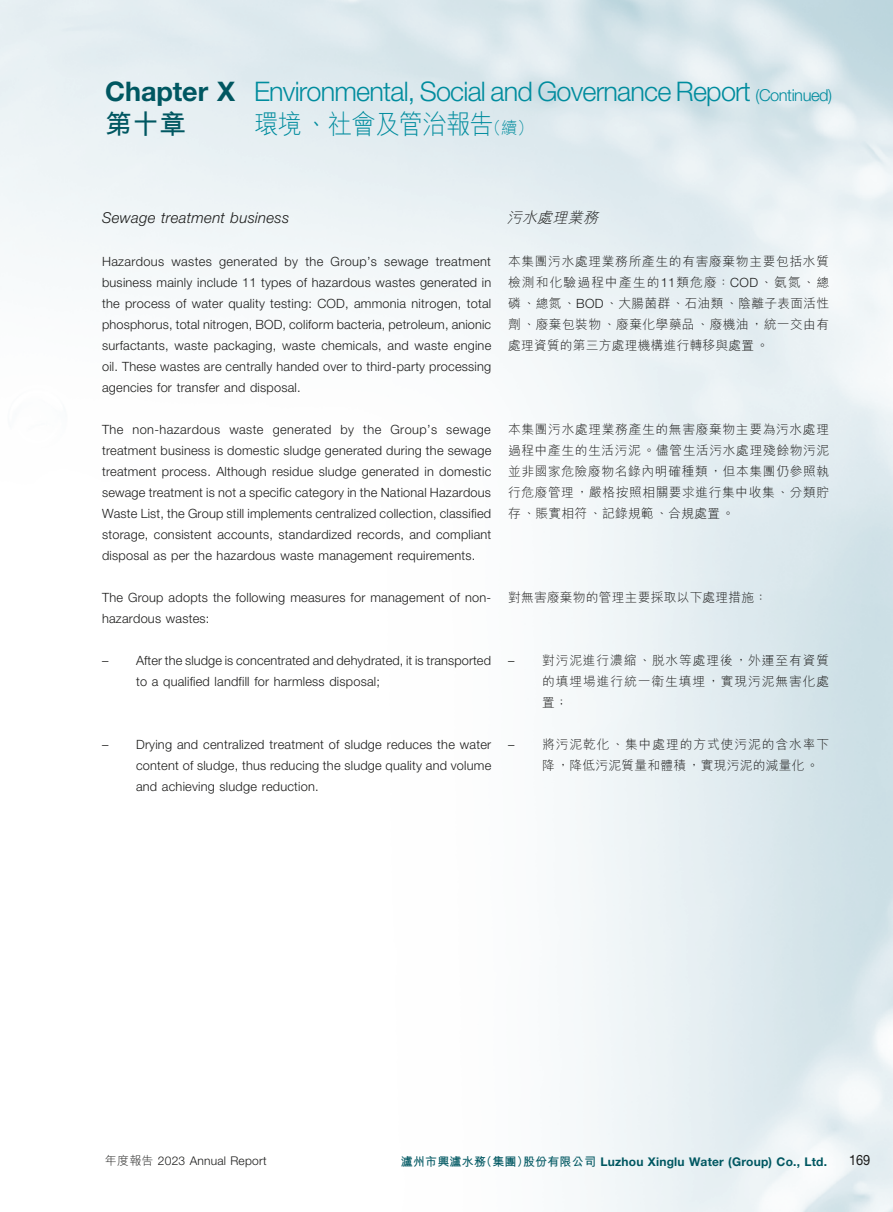
<style>
.page{position:relative;width:893px;height:1212px;background:#fff}
.page>*{position:absolute;margin:0;border:0;box-sizing:border-box;transform-origin:0 0}
.t1{font:300 27px "Helvetica Neue LT Std";letter-spacing:-.03em;color:#008c9e}
.t2{font:300 27px "M Hei HK";letter-spacing:-.03em;color:#008c9e;scale:.9 1}
.t3{font:700 27px "Helvetica Neue LT Std";letter-spacing:-.005em;color:#005761}
.t4{font:700 27px "M Hei HK";color:#005761}
.t5{font:italic 300 15px "Helvetica Neue LT Std";letter-spacing:.015em;color:#1c1c1b}
.t6{font:italic 300 15px "M Hei HK";color:#1c1c1b}
.t7{font:14.25px "Helvetica Neue LT Std";color:#1c1c1b;scale:.9 1}
.t8{font:300 12.75px/21px "Helvetica Neue LT Std";letter-spacing:.015em;color:#1c1c1b;text-align:justify}
.t9{font:300 12.75px/21px "M Hei HK";letter-spacing:.045em;color:#1c1c1b;text-align:justify}
.t10{font:300 12.75px/21px "M Hei HK";letter-spacing:.07em;color:#1c1c1b}
.t11{font:300 12.75px "M Hei HK";letter-spacing:.015em;color:#1c1c1b}
.t12{font:700 12px "Helvetica Neue LT Std";letter-spacing:.015em;color:#005761}
.t13{font:300 12px "Helvetica Neue LT Std";letter-spacing:.015em;color:#1c1c1b}
.s1{font-size:16.5px}
.s2{font-family:"Helvetica Neue LT Std"}
.s3{font-family:"M Hei HK"}
</style>
<div class="page">
<h1 class="t3" style="left:105px;top:74px;width:131px">Chapter X</h1>
<h1 class="t4" style="left:105px;top:104px;width:82px">第十章</h1>
<h1 class="t1" style="left:254px;top:75px;width:580px">Environmental, Social and Governance Report <span class="s1">(Continued)</span></h1>
<h1 class="t2" style="left:254px;top:105px;width:312px">環境、社會及管治報告<span class="s1">（續）</span></h1>
<p class="t5" style="left:102px;top:209px;width:189px">Sewage treatment business</p>
<p class="t8" style="left:102px;top:250px;width:391px">Hazardous wastes generated by the Group’s sewage treatment business mainly include 11 types of hazardous wastes generated in the process of water quality testing: COD, ammonia nitrogen, total phosphorus, total nitrogen, BOD, coliform bacteria, petroleum, anionic surfactants, waste packaging, waste chemicals, and waste engine oil. These wastes are centrally handed over to third-party processing agencies for transfer and disposal.</p>
<p class="t8" style="left:102px;top:418px;width:391px">The non-hazardous waste generated by the Group’s sewage treatment business is domestic sludge generated during the sewage treatment process. Although residue sludge generated in domestic sewage treatment is not a specific category in the National Hazardous Waste List, the Group still implements centralized collection, classified storage, consistent accounts, standardized records, and compliant disposal as per the hazardous waste management requirements.</p>
<p class="t8" style="left:102px;top:586px;width:391px">The Group adopts the following measures for management of non&shy;hazardous wastes:</p>
<p class="t8" style="left:136px;top:649px;width:356px;text-indent:-34px">– After the sludge is concentrated and dehydrated, it is transported to a qualified landfill for harmless disposal;</p>
<p class="t8" style="left:136px;top:733px;width:357px;text-indent:-34px">– Drying and centralized treatment of sludge reduces the water content of sludge, thus reducing the sludge quality and volume and achieving sludge reduction.</p>
<p class="t6" style="left:507px;top:207px;width:97px">污水處理業務</p>
<p class="t9" style="left:508px;top:250px;width:323px">本集團污水處理業務所產生的有害廢棄物主要包括水質檢測和化驗過程中產生的<span class="s2">11</span>類危廢：<span class="s2">COD</span>、氨氮、總磷、總氮、<span class="s2">BOD</span>、大腸菌群、石油類、陰離子表面活性劑、廢棄包裝物、廢棄化學藥品、廢機油，統一交由有處理資質的第三方處理機構進行轉移與處置。</p>
<p class="t9" style="left:508px;top:418px;width:323px">本集團污水處理業務產生的無害廢棄物主要為污水處理過程中產生的生活污泥。儘管生活污水處理殘餘物污泥並非國家危險廢物名錄內明確種類，但本集團仍參照執行危廢管理，嚴格按照相關要求進行集中收集、分類貯存、賬實相符、記錄規範、合規處置。</p>
<p class="t11" style="left:508px;top:588px;width:261px">對無害廢棄物的管理主要採取以下處理措施：</p>
<p class="t9" style="left:542px;top:649px;width:288px;text-indent:-34px"><span class="s2">–</span> 對污泥進行濃縮、脫水等處理後，外運至有資質的填埋場進行統一衛生填埋，實現污泥無害化處置；</p>
<p class="t10" style="left:542px;top:733px;width:288px;text-indent:-34px"><span class="s2">–</span> 將污泥乾化、集中處理的方式使污泥的含水率下降，降低污泥質量和體積，實現污泥的減量化。</p>
<p class="t13" style="left:105px;top:1154px;width:163px"><span class="s3">年度報告</span> 2023 Annual Report</p>
<p class="t12" style="left:401px;top:1154px;width:428px"><span class="s3">瀘州市興瀘水務（集團）股份有限公司</span> Luzhou Xinglu Water (Group) Co., Ltd.</p>
<p class="t7" style="left:849px;top:1151px;width:25px">169</p>
</div>
